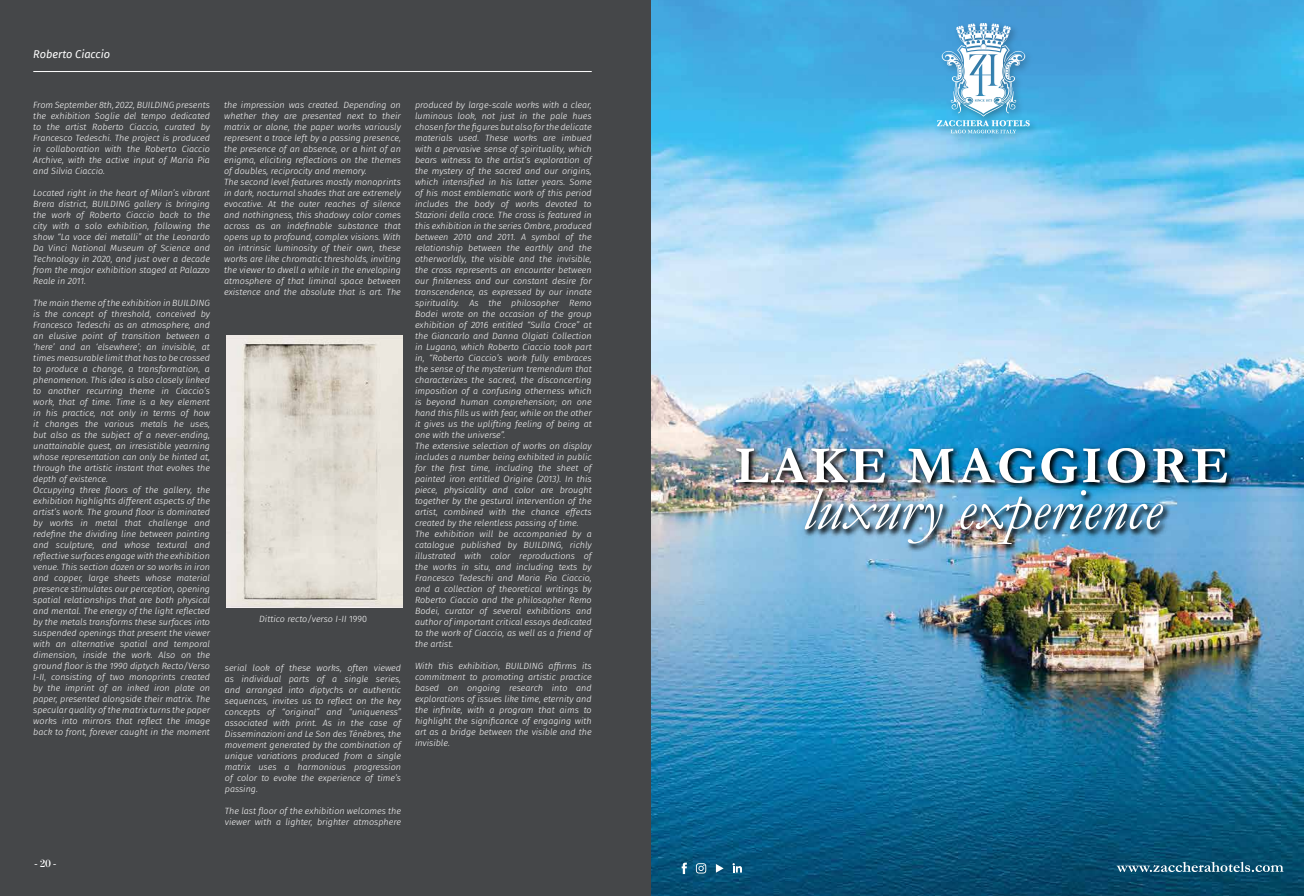
<style>
.page{position:relative;width:1304px;height:896px;background:#fff}
.page>*{position:absolute;margin:0;border:0;box-sizing:border-box;transform-origin:0 0}
.t1{font:600 11.2px "Benton Mod Disp";color:#fff}
.t2{font:italic 11px "Fira Sans";color:#fff}
.t3{font:italic 300 9px/11px "Fira Sans";color:#fff;text-align:justify}
.s1{font-style:normal}
</style>
<div class="page">
<div style="left:0;top:0;width:652px;height:896px;background:#454749"></div>
<hr style="left:33px;top:71px;width:559px;height:1px;background:#fff">
<img style="left:226px;top:335px;width:176px;height:273px">
<img style="left:652px;top:0;width:652px;height:896px">
<img style="left:731px;top:444px;width:506px;height:110px">
<img style="left:736px;top:448px;width:491px;height:96px">
<img style="left:931px;top:17px;width:111px;height:128px">
<svg style="left:937px;top:23px;width:93px;height:110px"></svg>
<svg style="left:716px;top:864px;width:8px;height:8px"></svg>
<svg style="left:732px;top:863px;width:10px;height:9px"></svg>
<svg style="left:696px;top:863px;width:10px;height:10px"></svg>
<svg style="left:682px;top:862px;width:5px;height:12px"></svg>
<svg style="left:1117px;top:862px;width:166px;height:10px;background:#497c93"></svg>
<p class="t2" style="left:33px;top:46px;width:78px">Roberto Ciaccio</p>
<p class="t3" style="left:33px;top:100px;width:178px">From September 8th, 2022, BUILDING presents the exhibition Soglie del tempo dedicated to the artist Roberto Ciaccio, curated by Francesco Tedeschi. The project is produced in collaboration with the Roberto Ciaccio Archive, with the active input of Maria Pia and Silvia Ciaccio.</p>
<p class="t3" style="left:33px;top:188px;width:178px">Located right in the heart of Milan’s vibrant Brera district, BUILDING gallery is bringing the work of Roberto Ciaccio back to the city with a solo exhibition, following the show “La voce dei metalli” at the Leonardo Da Vinci National Museum of Science and Technology in 2020, and just over a decade from the major exhibition staged at Palazzo Reale in 2011.</p>
<p class="t3" style="left:33px;top:298px;width:178px;text-align:left">The main theme of the exhibition in BUILDING is the concept of threshold, conceived by Francesco Tedeschi as an atmosphere, and an elusive point of transition between a ‘here’ and an ‘elsewhere’; an invisible, at times measurable limit that has to be crossed to produce a change, a transformation, a phenomenon. This idea is also closely linked to another recurring theme in Ciaccio’s work, that of time. Time is a key element in his practice, not only in terms of how it changes the various metals he uses, but also as the subject of a never-ending, unattainable quest, an irresistible yearning whose representation can only be hinted at, through the artistic instant that evokes the depth of existence.<br>Occupying three floors of the gallery, the exhibition highlights different aspects of the artist’s work. The ground floor is dominated by works in metal that challenge and redefine the dividing line between painting and sculpture, and whose textural and reflective surfaces engage with the exhibition venue. This section dozen or so works in iron and copper, large sheets whose material presence stimulates our perception, opening spatial relationships that are both physical and mental. The energy of the light reflected by the metals transforms these surfaces into suspended openings that present the viewer with an alternative spatial and temporal dimension, inside the work. Also on the ground floor is the 1990 diptych Recto/Verso I-II, consisting of two monoprints created by the imprint of an inked iron plate on paper, presented alongside their matrix. The specular quality of the matrix turns the paper works into mirrors that reflect the image back to front, forever caught in the moment</p>
<p class="t1" style="left:35px;top:857px;width:23px">- 20 -</p>
<p class="t3" style="left:224px;top:100px;width:178px;text-align:left">the impression was created. Depending on whether they are presented next to their matrix or alone, the paper works variously represent a trace left by a passing presence, the presence of an absence, or a hint of an enigma, eliciting reflections on the themes of doubles, reciprocity and memory.<br>The second level features mostly monoprints in dark, nocturnal shades that are extremely evocative. At the outer reaches of silence and nothingness, this shadowy color comes across as an indefinable substance that opens up to profound, complex visions. With an intrinsic luminosity of their own, these works are like chromatic thresholds, inviting the viewer to dwell a while in the enveloping atmosphere of that liminal space between existence and the absolute that is art. The</p>
<p class="t3" style="left:415px;top:100px;width:178px;text-align:left">produced by large-scale works with a clear, luminous look, not just in the pale hues chosen for the figures but also for the delicate materials used. These works are imbued with a pervasive sense of spirituality, which bears witness to the artist’s exploration of the mystery of the sacred and our origins, which intensified in his latter years. Some of his most emblematic work of this period includes the body of works devoted to Stazioni della croce. The cross is featured in this exhibition in the series Ombre, produced between 2010 and 2011. A symbol of the relationship between the earthly and the otherworldly, the visible and the invisible, the cross represents an encounter between our finiteness and our constant desire for transcendence, as expressed by our innate spirituality. As the philosopher Remo Bodei wrote on the occasion of the group exhibition of 2016 entitled “Sulla Croce” at the Giancarlo and Danna Olgiati Collection in Lugano, which Roberto Ciaccio took part in, “Roberto Ciaccio’s work fully embraces the sense of the mysterium tremendum that characterizes the sacred, the disconcerting imposition of a confusing otherness which is beyond human comprehension; on one hand this fills us with fear, while on the other it gives us the uplifting feeling of being at one with the universe”.<br>The extensive selection of works on display includes a number being exhibited in public for the first time, including the sheet of painted iron entitled Origine (2013). In this piece, physicality and color are brought together by the gestural intervention of the artist, combined with the chance effects created by the relentless passing of time.<br>The exhibition will be accompanied by a catalogue published by BUILDING, richly illustrated with color reproductions of the works in situ, and including texts by Francesco Tedeschi and Maria Pia Ciaccio, and a collection of theoretical writings by Roberto Ciaccio and the philosopher Remo Bodei, curator of several exhibitions and author of important critical essays dedicated to the work of Ciaccio, as well as a friend of the artist.</p>
<p class="t3" style="left:415px;top:660px;width:178px">With this exhibition, BUILDING affirms its commitment to promoting artistic practice based on ongoing research into and explorations of issues like time, eternity and the infinite, with a program that aims to highlight the significance of engaging with art as a bridge between the visible and the invisible.</p>
<p class="t3" style="left:259px;top:614px;width:109px">Dittico recto/verso I-II <span class="s1">1990</span></p>
<p class="t3" style="left:225px;top:662px;width:178px">serial look of these works, often viewed as individual parts of a single series, and arranged into diptychs or authentic sequences, invites us to reflect on the key concepts of “original” and “uniqueness” associated with print. As in the case of Disseminazioni and Le Son des Ténèbres, the movement generated by the combination of unique variations produced from a single matrix uses a harmonious progression of color to evoke the experience of time’s passing.</p>
<p class="t3" style="left:225px;top:805px;width:178px">The last floor of the exhibition welcomes the viewer with a lighter, brighter atmosphere</p>
</div>
